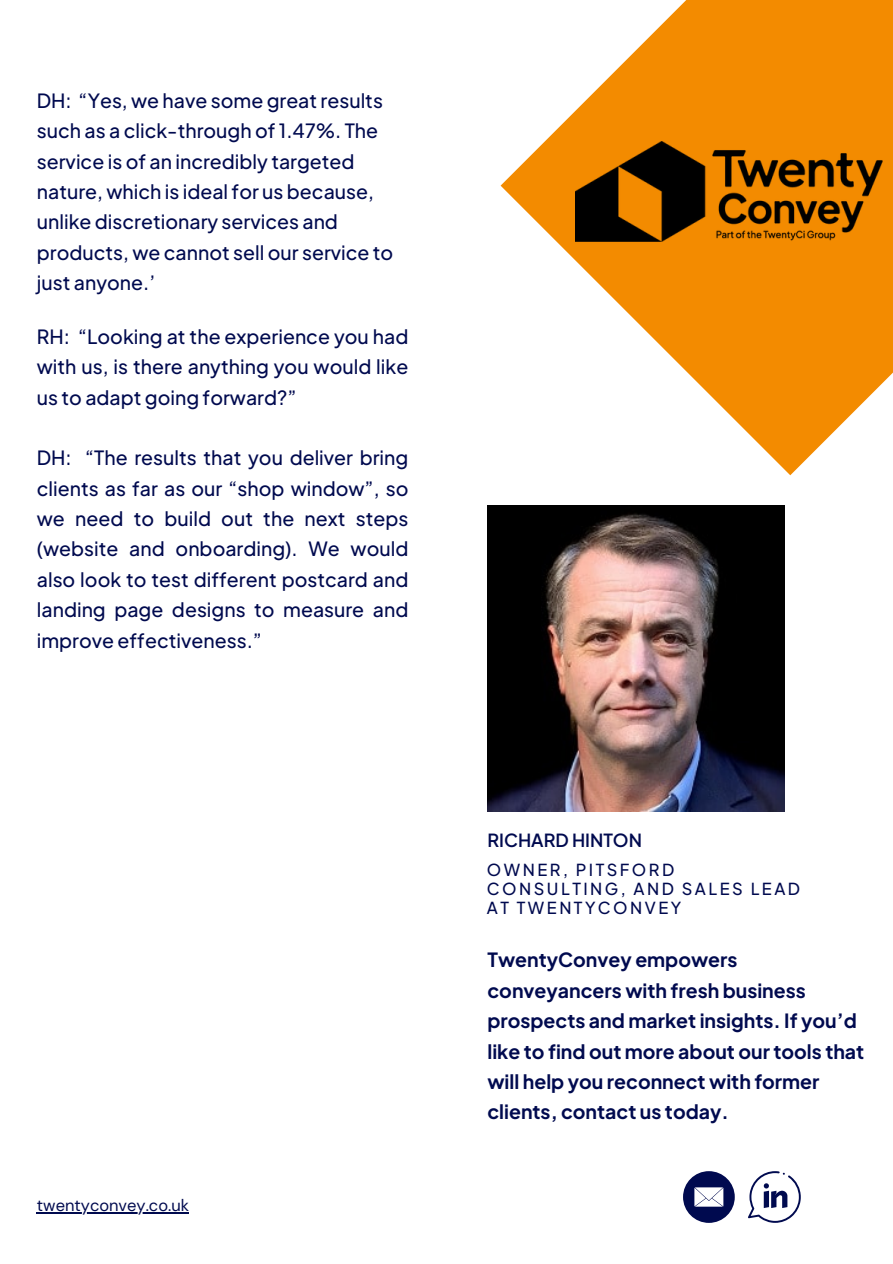
<style>
.page{position:relative;width:893px;height:1264px;background:#fff}
.page>*{position:absolute;margin:0;border:0;box-sizing:border-box;transform-origin:0 0}
.t1{font:500 19.5px/30.3px "Plus Jakarta Sans";color:#000a4f;text-align:justify}
.t2{font:700 19.5px/30.3px "Plus Jakarta Sans";color:#000a4f}
.t3{font:600 18px "Plus Jakarta Sans";color:#000a4f}
.t4{font:500 16.5px/19px "Plus Jakarta Sans";letter-spacing:.15em;color:#000a4f}
.t5{font:16.5px "DM Sans";color:#000a4f}
</style>
<div class="page">
<svg style="left:500px;top:0;width:392px;height:475px;fill:#f38b00"></svg>
<img style="left:487px;top:505px;width:297px;height:306px">
<img style="left:575px;top:142px;width:317px;height:100px">
<div style="left:683px;top:1171px;width:51px;height:51px;background:#000a4f;border-radius:50%"></div>
<svg style="left:694px;top:1187px;width:29px;height:19px"></svg>
<svg style="left:748px;top:1171px;width:52px;height:51px"></svg>
<hr style="left:37px;top:1212px;width:152px;height:1px;background:#000a4f">
<p class="t1" style="left:37px;top:85px;width:358px;text-align:left">DH: “Yes, we have some great results such as a click-through of 1.47%. The service is of an incredibly targeted nature, which is ideal for us because, unlike discretionary services and products, we cannot sell our service to just anyone.’</p>
<p class="t1" style="left:37px;top:321px;width:373px">RH: “Looking at the experience you had with us, is there anything you would like us to adapt going forward?”</p>
<p class="t1" style="left:37px;top:442px;width:373px">DH: “The results that you deliver bring clients as far as our “shop window”, so we need to build out the next steps (website and onboarding). We would also look to test different postcard and landing page designs to measure and improve effectiveness.”</p>
<p class="t5" style="left:37px;top:1195px;width:154px">twentyconvey.co.uk</p>
<p class="t3" style="left:487px;top:828px;width:156px">RICHARD HINTON</p>
<p class="t4" style="left:487px;top:859px;width:315px">OWNER, PITSFORD<br>CONSULTING, AND SALES LEAD<br>AT TWENTYCONVEY</p>
<p class="t2" style="left:487px;top:944px;width:378px">TwentyConvey empowers conveyancers with fresh business prospects and market insights. If you’d like to find out more about our tools that will help you reconnect with former clients, contact us today.</p>
</div>
